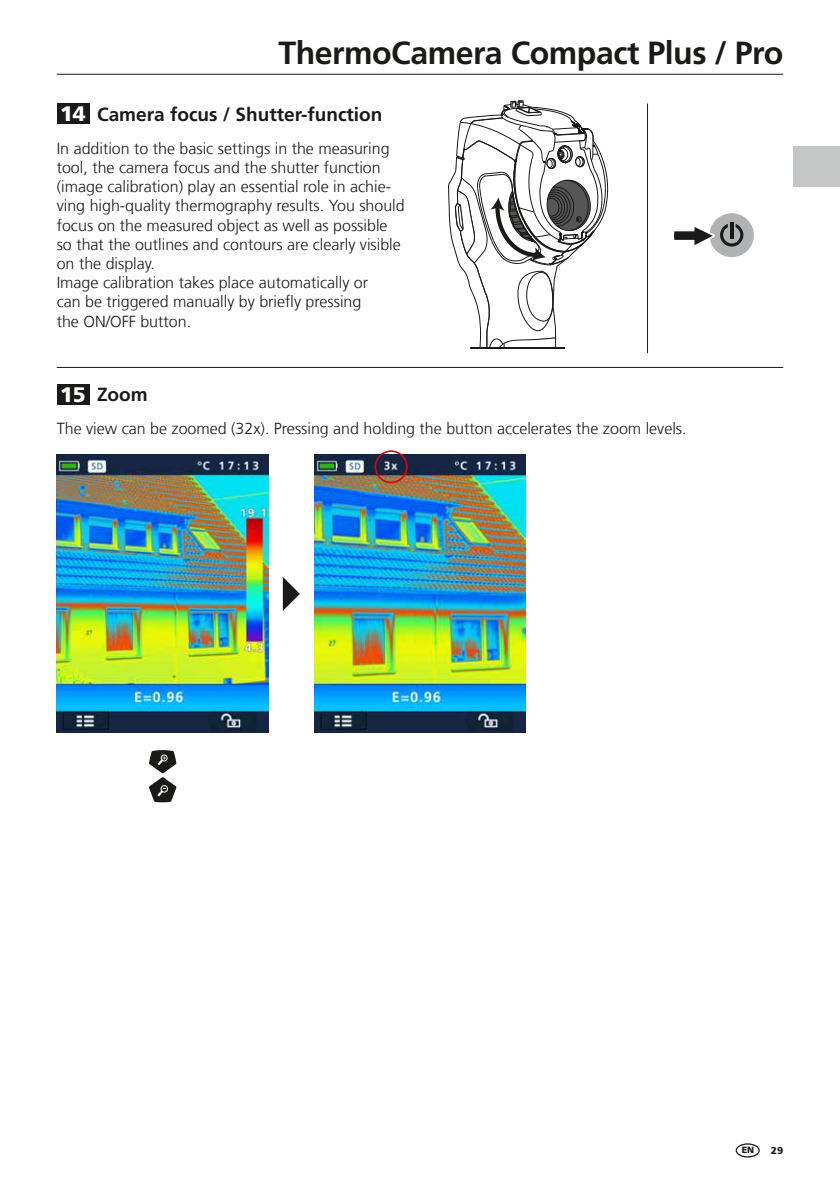
<style>
.page{position:relative;width:840px;height:1191px;background:#fff}
.page>*{position:absolute;margin:0;border:0;box-sizing:border-box;transform-origin:0 0}
.t1{font:700 32px "Frutiger LT Com";letter-spacing:-.015em;color:#1a1a18}
.t2{font:900 21px "Frutiger LT Com";color:#fff}
.t3{font:700 19px "Frutiger LT Com";color:#1a1a18}
.t4{font:300 16px/19.2px "Frutiger LT Com";color:#1a1a18}
.t5{font:900 10px "Frutiger LT Com";color:#1a1a18}
.t6{font:900 9px "Frutiger LT Com";color:#1a1a18}
</style>
<div class="page">
<hr style="left:57px;top:74px;width:725px;height:1px;background:#1a1a18">
<div style="left:57px;top:103px;width:33px;height:21px;background:#1a1a18"></div>
<div style="left:57px;top:384px;width:33px;height:20px;background:#1a1a18"></div>
<hr style="left:57px;top:367px;width:725px;height:1px;background:#1a1a18">
<svg style="left:448px;top:100px;width:161px;height:248px"></svg>
<hr style="left:470px;top:347px;width:94px;height:2px;background:#1a1a18">
<svg style="left:674px;top:213px;width:79px;height:44px"></svg>
<hr style="left:646px;top:103px;width:1px;height:250px;background:#1a1a18">
<img style="left:57px;top:455px;width:211px;height:278px">
<svg style="left:149px;top:750px;width:27px;height:52px"></svg>
<img style="left:314px;top:455px;width:211px;height:278px">
<svg style="left:283px;top:577px;width:17px;height:34px"></svg>
<div style="left:374px;top:450px;width:33px;height:33px;border:2px solid #e3000f;border-radius:50%"></div>
<div style="left:735px;top:1143px;width:24px;height:14px;border:1px solid #1a1a18;border-radius:50%"></div>
<div style="left:793px;top:146px;width:46px;height:40px;background:#c5c6c6"></div>
<h1 class="t1" style="left:278px;top:34px;width:506px">ThermoCamera Compact Plus / Pro</h1>
<h2 class="t2" style="left:60px;top:101px;width:27px">14</h2>
<p class="t3" style="left:97px;top:103px;width:287px">Camera focus / Shutter-function</p>
<p class="t4" style="left:57px;top:139px;width:349px">In addition to the basic settings in the measuring tool, the camera focus and the shutter function (image calibration) play an essential role in achie&shy;ving high-quality thermography results. You should focus on the measured object as well as possible so that the outlines and contours are clearly visible on the display.<br>Image calibration takes place automatically or<br>can be triggered manually by briefly pressing<br>the ON/OFF button.</p>
<h2 class="t2" style="left:60px;top:381px;width:27px">15</h2>
<p class="t3" style="left:97px;top:383px;width:52px">Zoom</p>
<p class="t4" style="left:57px;top:419px;width:631px">The view can be zoomed (32x). Pressing and holding the button accelerates the zoom levels.</p>
<p class="t6" style="left:741px;top:1144px;width:14px">EN</p>
<p class="t5" style="left:770px;top:1144px;width:14px">29</p>
</div>
